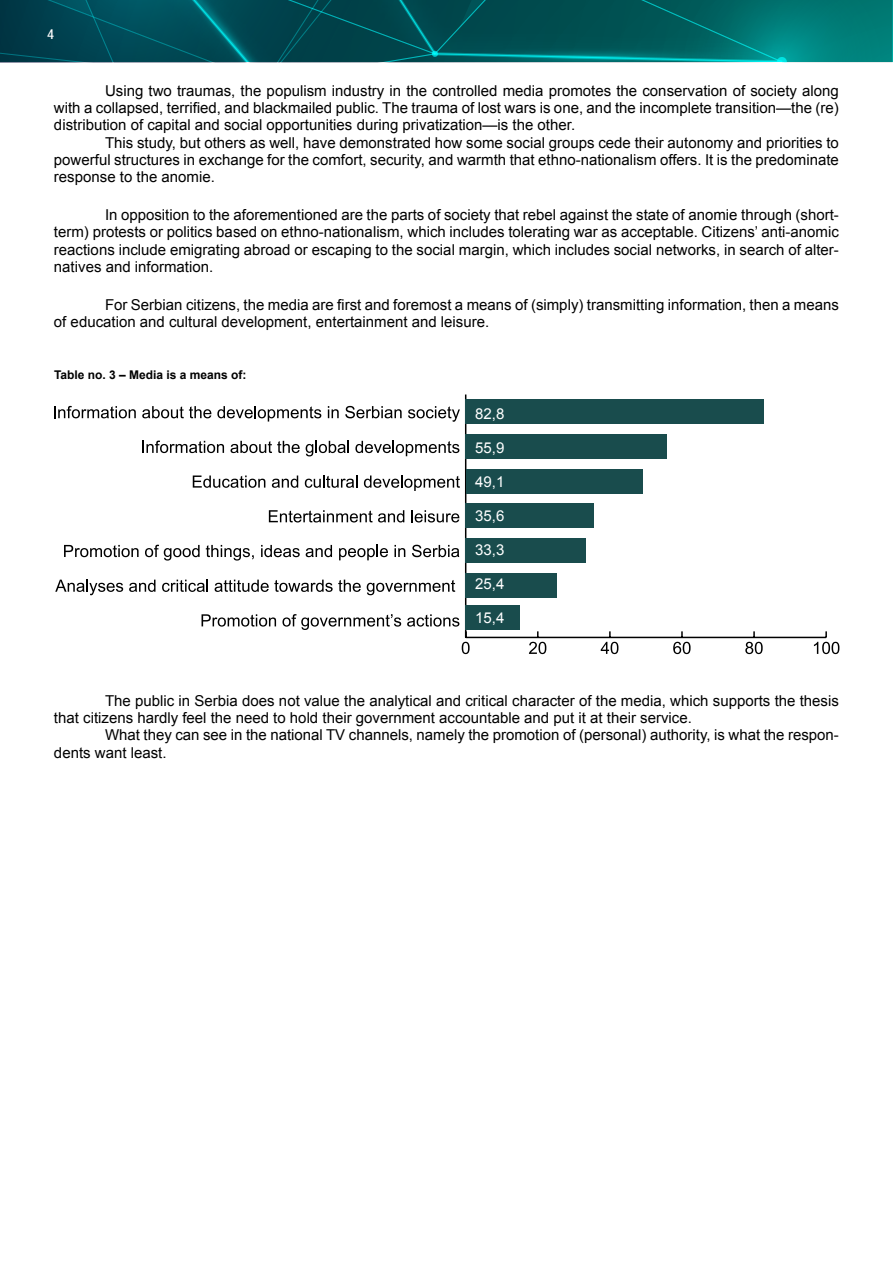
<style>
.page{position:relative;width:893px;height:1263px;background:#fff}
.page>*{position:absolute;margin:0;border:0;box-sizing:border-box;transform-origin:0 0}
.t1{font:15px/17.2px "Arial";color:#000;text-align:justify}
.t2{font:15px "Arial";color:#fff}
.t3{font:condensed 13.5px "Roboto";color:#fff}
.t4{font:700 12px "Arial";color:#000}
</style>
<div class="page">
<svg style="left:0;top:0;width:893px;height:62px;background:#00595e"></svg>
<hr style="left:466px;top:637px;width:360px;height:1px;background:#000">
<svg style="left:529px;top:631px;width:17px;height:23px"></svg>
<svg style="left:601px;top:631px;width:17px;height:23px"></svg>
<svg style="left:673px;top:631px;width:18px;height:23px"></svg>
<svg style="left:745px;top:631px;width:18px;height:23px"></svg>
<svg style="left:814px;top:631px;width:25px;height:23px"></svg>
<hr style="left:465px;top:394px;width:1px;height:243px;background:#000">
<div style="left:466px;top:399px;width:298px;height:25px;background:#194c4d"></div>
<div style="left:466px;top:434px;width:201px;height:25px;background:#194c4d"></div>
<div style="left:466px;top:469px;width:177px;height:25px;background:#194c4d"></div>
<div style="left:466px;top:503px;width:128px;height:25px;background:#194c4d"></div>
<div style="left:466px;top:538px;width:120px;height:25px;background:#194c4d"></div>
<div style="left:466px;top:573px;width:91px;height:25px;background:#194c4d"></div>
<svg style="left:202px;top:614px;width:74px;height:13px"></svg>
<svg style="left:282px;top:614px;width:119px;height:16px"></svg>
<svg style="left:407px;top:614px;width:68px;height:40px"></svg>
<svg style="left:55px;top:580px;width:68px;height:15px"></svg>
<svg style="left:129px;top:580px;width:26px;height:12px"></svg>
<svg style="left:162px;top:580px;width:46px;height:12px"></svg>
<svg style="left:215px;top:580px;width:146px;height:12px"></svg>
<svg style="left:367px;top:580px;width:88px;height:15px"></svg>
<svg style="left:64px;top:545px;width:75px;height:12px"></svg>
<svg style="left:145px;top:545px;width:55px;height:16px"></svg>
<svg style="left:206px;top:545px;width:48px;height:16px"></svg>
<svg style="left:261px;top:545px;width:39px;height:12px"></svg>
<svg style="left:306px;top:545px;width:26px;height:12px"></svg>
<svg style="left:339px;top:545px;width:49px;height:15px"></svg>
<svg style="left:394px;top:545px;width:11px;height:12px"></svg>
<svg style="left:412px;top:545px;width:47px;height:12px"></svg>
<svg style="left:269px;top:510px;width:135px;height:12px"></svg>
<svg style="left:411px;top:510px;width:48px;height:12px"></svg>
<svg style="left:193px;top:475px;width:72px;height:13px"></svg>
<svg style="left:272px;top:475px;width:26px;height:13px"></svg>
<svg style="left:305px;top:475px;width:52px;height:13px"></svg>
<svg style="left:364px;top:475px;width:96px;height:16px"></svg>
<svg style="left:142px;top:441px;width:82px;height:12px"></svg>
<svg style="left:231px;top:441px;width:69px;height:12px"></svg>
<svg style="left:306px;top:441px;width:43px;height:15px"></svg>
<svg style="left:355px;top:441px;width:104px;height:15px"></svg>
<svg style="left:54px;top:406px;width:82px;height:12px"></svg>
<svg style="left:142px;top:406px;width:69px;height:12px"></svg>
<svg style="left:217px;top:406px;width:104px;height:16px"></svg>
<svg style="left:328px;top:406px;width:11px;height:12px"></svg>
<svg style="left:345px;top:406px;width:57px;height:12px"></svg>
<svg style="left:408px;top:406px;width:52px;height:16px"></svg>
<div style="left:466px;top:605px;width:54px;height:25px;background:#194c4d"></div>
<p class="t3" style="left:47px;top:25px;width:8px">4</p>
<p class="t1" style="left:54px;top:82px;width:786px;text-indent:51px">Using two traumas, the populism industry in the controlled media promotes the conservation of society along with a collapsed, terrified, and blackmailed public. The trauma of lost wars is one, and the incomplete transition—the (re) distribution of capital and social opportunities during privatization—is the other.</p>
<p class="t1" style="left:54px;top:134px;width:786px;text-indent:51px">This study, but others as well, have demonstrated how some social groups cede their autonomy and priorities to powerful structures in exchange for the comfort, security, and warmth that ethno-nationalism offers. It is the predominate response to the anomie.</p>
<p class="t1" style="left:54px;top:206px;width:786px;text-indent:51px">In opposition to the aforementioned are the parts of society that rebel against the state of anomie through (short&shy;term) protests or politics based on ethno-nationalism, which includes tolerating war as acceptable. Citizens’ anti-anomic reactions include emigrating abroad or escaping to the social margin, which includes social networks, in search of alter&shy;natives and information.</p>
<p class="t1" style="left:54px;top:296px;width:786px;text-indent:51px">For Serbian citizens, the media are first and foremost a means of (simply) transmitting information, then a means of education and cultural development, entertainment and leisure.</p>
<p class="t4" style="left:54px;top:367px;width:194px">Table no. 3 – Media is a means of:</p>
<p class="t2" style="left:475px;top:403px;width:31px">82,8</p>
<p class="t2" style="left:475px;top:438px;width:31px">55,9</p>
<p class="t2" style="left:475px;top:472px;width:31px">49,1</p>
<p class="t2" style="left:475px;top:506px;width:31px">35,6</p>
<p class="t2" style="left:475px;top:540px;width:31px">33,3</p>
<p class="t2" style="left:475px;top:574px;width:31px">25,4</p>
<p class="t2" style="left:475px;top:608px;width:31px">15,4</p>
<p class="t1" style="left:54px;top:692px;width:786px;text-indent:51px">The public in Serbia does not value the analytical and critical character of the media, which supports the thesis that citizens hardly feel the need to hold their government accountable and put it at their service.</p>
<p class="t1" style="left:54px;top:727px;width:786px;text-indent:51px">What they can see in the national TV channels, namely the promotion of (personal) authority, is what the respon&shy;dents want least.</p>
</div>
